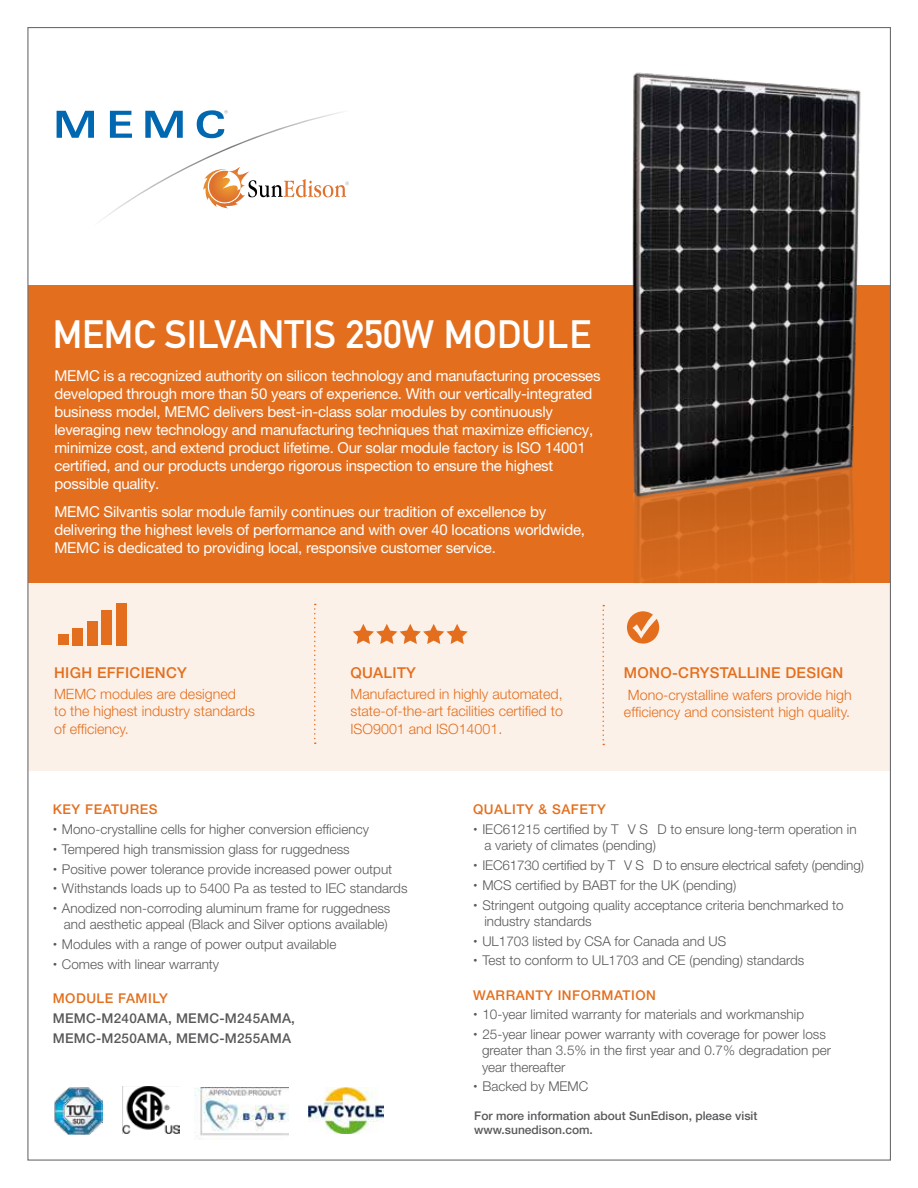
<style>
.page{position:relative;width:918px;height:1188px;background:#fff}
.page>*{position:absolute;margin:0;border:0;box-sizing:border-box;transform-origin:0 0}
.t1{font:39px "DIN Mittelschrift";color:#fff}
.t2{font:15px/18px "Helvetica Neue";letter-spacing:-.015em;color:#fff}
.t3{font:500 15px "Helvetica Neue";letter-spacing:.02em;color:#e36f1e}
.t4{font:300 14.25px/17.1px "Helvetica Neue";color:#e36f1e}
.t5{font:300 13.5px/19.8px "Helvetica Neue";color:#58595b}
.t6{font:500 13.5px/19.8px "Helvetica Neue";letter-spacing:.02em;color:#58595b}
.t7{font:500 13.5px "Helvetica Neue";letter-spacing:.04em;color:#e36f1e}
.t8{font:500 12px/14.2px "Helvetica Neue";color:#58595b}
.s1{font-weight:500;color:#e36f1e}
.s2{font-weight:700;font-size:16.5px}
</style>
<div class="page">
<div style="left:28px;top:285px;width:862px;height:299px;background:#e36f1e"></div>
<div style="left:28px;top:584px;width:862px;height:187px;background:#fcf1e9"></div>
<div style="left:73px;top:628px;width:10px;height:17px;background:#e36f1e"></div>
<div style="left:58px;top:635px;width:11px;height:10px;background:#e36f1e"></div>
<div style="left:87px;top:621px;width:11px;height:24px;background:#e36f1e"></div>
<div style="left:102px;top:610px;width:10px;height:35px;background:#e36f1e"></div>
<div style="left:116px;top:603px;width:11px;height:42px;background:#e36f1e"></div>
<svg style="left:353px;top:624px;width:115px;height:20px"></svg>
<div style="left:627px;top:611px;width:32px;height:33px;background:#e36f1e;border-radius:50%"></div>
<svg style="left:632px;top:611px;width:25px;height:28px"></svg>
<svg style="left:314px;top:604px;width:2px;height:140px"></svg>
<svg style="left:602px;top:605px;width:2px;height:140px"></svg>
<svg style="left:57px;top:110px;width:292px;height:111px"></svg>
<img style="left:564px;top:27px;width:327px;height:556px">
<img style="left:54px;top:1087px;width:48px;height:48px">
<img style="left:194px;top:1087px;width:94px;height:52px">
<img style="left:123px;top:1086px;width:56px;height:48px">
<img style="left:308px;top:1087px;width:75px;height:46px">
<h1 class="t1" style="left:53px;top:311px;width:536px">MEMC SILVANTIS 250W MODULE</h1>
<p class="t2" style="left:54px;top:366px;width:548px">MEMC is a recognized authority on silicon technology and manufacturing processes developed through more than 50 years of experience. With our vertically-integrated business model, MEMC delivers best-in-class solar modules by continuously leveraging new technology and manufacturing techniques that maximize efficiency, minimize cost, and extend product lifetime. Our solar module factory is ISO 14001 certified, and our products undergo rigorous inspection to ensure the highest possible quality.</p>
<p class="t2" style="left:54px;top:502px;width:532px">MEMC Silvantis solar module family continues our tradition of excellence by delivering the highest levels of performance and with over 40 locations worldwide,<br>MEMC is dedicated to providing local, responsive customer service.</p>
<p class="t3" style="left:54px;top:663px;width:134px">High Efficiency</p>
<p class="t4" style="left:54px;top:685px;width:202px">MEMC modules are designed<br>to the highest industry standards of efficiency.</p>
<p class="t3" style="left:350px;top:663px;width:67px">Quality</p>
<p class="t4" style="left:350px;top:685px;width:214px;text-align:justify">Manufactured in highly automated, state-of-the-art facilities certified to ISO9001 and ISO14001.</p>
<p class="t3" style="left:624px;top:664px;width:221px">Mono-Crystalline Design</p>
<p class="t4" style="left:624px;top:686px;width:229px">Mono-crystalline wafers provide high efficiency and consistent high quality.</p>
<p class="t5" style="left:53px;top:799px;width:356px"><span class="s1">KEY FEATURES<br></span><span class="s2">·</span> Mono-crystalline cells for higher conversion efficiency<br><span class="s2">·</span> Tempered high transmission glass for ruggedness<br><span class="s2">·</span> Positive power tolerance provide increased power output<br><span class="s2">·</span> Withstands loads up to 5400 Pa as tested to IEC standards <span class="s2">·</span> Anodized non-corroding aluminum frame for ruggedness</p>
<p class="t5" style="left:53px;top:914px;width:337px;text-indent:11px">and aesthetic appeal (Black and Silver options available) <span class="s2">·</span> Modules with a range of power output available<br><span class="s2">·</span> Comes with linear warranty</p>
<p class="t7" style="left:53px;top:990px;width:44px">MODULE</p>
<p class="t7" style="left:118px;top:990px;width:38px">FAMILY</p>
<p class="t6" style="left:53px;top:1008px;width:244px">MEMC-M240AMA, MEMC-M245AMA,<br>MEMC-M250AMA, MEMC-M255AMA</p>
<p class="t5" style="left:473px;top:799px;width:385px;text-indent:65px"><span class="s1">&amp; SAFETY<br></span><span class="s2">·</span> IEC61215 certified by TÜV SÜD to ensure long-term operation in</p>
<p class="t5" style="left:473px;top:835px;width:392px;text-indent:11px">a variety of climates (pending)<br><span class="s2">·</span> IEC61730 certified by TÜV SÜD to ensure electrical safety (pending) <span class="s2">·</span> MCS certified by BABT for the UK (pending)<br><span class="s2">·</span> Stringent outgoing quality acceptance criteria benchmarked to</p>
<p class="t5" style="left:473px;top:911px;width:333px;text-indent:11px">industry standards<br><span class="s2">·</span> UL1703 listed by CSA for Canada and US<br><span class="s2">·</span> Test to conform to UL1703 and CE (pending) standards</p>
<p class="t7" style="left:473px;top:987px;width:24px">WARRANTY</p>
<p class="t7" style="left:558px;top:987px;width:10px">INFOR</p>
<p class="t7" style="left:473px;top:801px;width:20px">QUALITY</p>
<p class="t5" style="left:473px;top:985px;width:354px;text-indent:129px"><span class="s1">MATION<br></span><span class="s2">·</span> 10-year limited warranty for materials and workmanship<br><span class="s2">·</span> 25-year linear power warranty with coverage for power loss</p>
<p class="t5" style="left:482px;top:1042px;width:351px;line-height:16.2px">greater than 3.5% in the first year and 0.7% degradation per year thereafter</p>
<p class="t5" style="left:473px;top:1076px;width:117px"><span class="s2">·</span> Backed by MEMC</p>
<p class="t8" style="left:474px;top:1108px;width:285px">For more information about SunEdison, please visit www.sunedison.com.</p>
</div>
